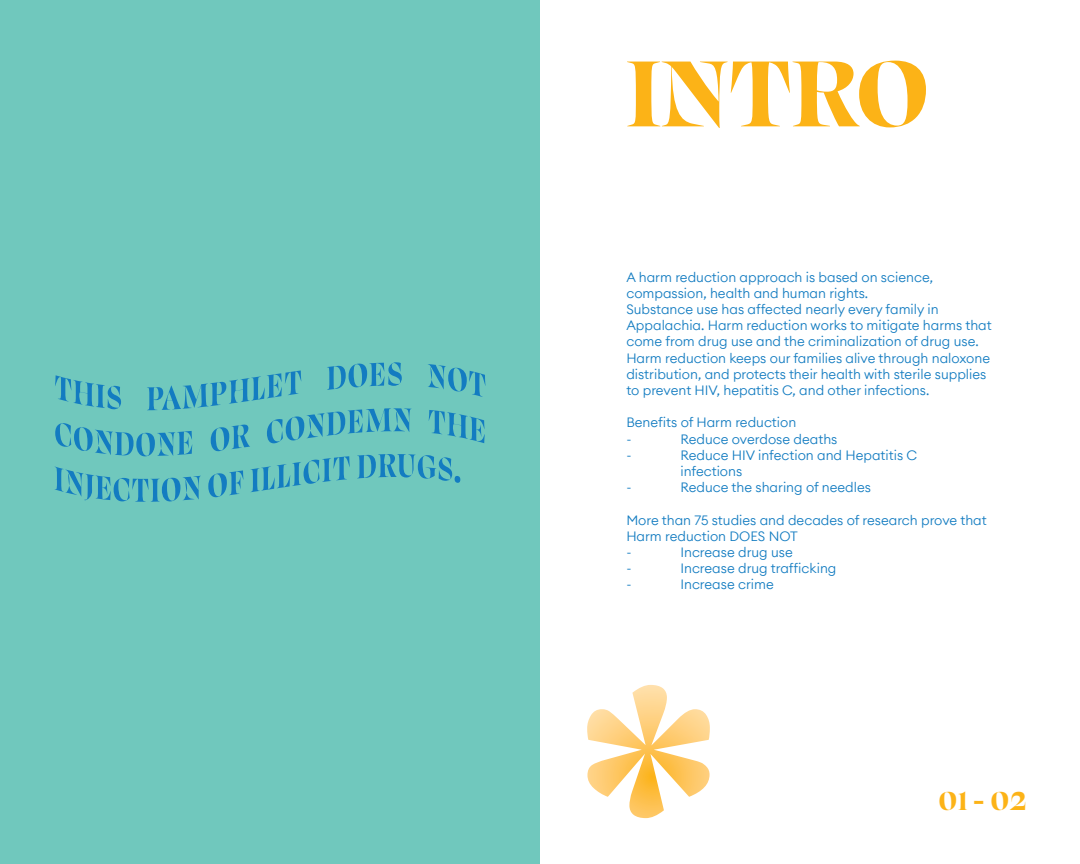
<style>
.page{position:relative;width:1080px;height:864px;background:#fff}
.page>*{position:absolute;margin:0;border:0;box-sizing:border-box;transform-origin:0 0}
.t1{font:300px "Abril Fatface";color:#fff}
.t2{font:700 108px "Swear Banner";color:#fcb317}
.t3{font:700 30px "Swear Banner";color:#fcb317}
.t4{font:300 13.5px/16.2px "Euclid Circular A";color:#137cc1}
</style>
<div class="page">
<div style="left:0;top:0;width:540px;height:864px;background:#70c8bd"></div>
<svg style="left:55px;top:362px;width:430px;height:140px"></svg>
<h2 class="t2" style="left:626px;top:22px;width:304px">INTRO</h2>
<p class="t4" style="left:626px;top:269px;width:367px">A harm reduction approach is based on science, compassion, health and human rights.<br>Substance use has affected nearly every family in Appalachia. Harm reduction works to mitigate harms that come from drug use and the criminalization of drug use.<br>Harm reduction keeps our families alive through naloxone distribution, and protects their health with sterile supplies to prevent HIV, hepatitis C, and other infections.</p>
<p class="t4" style="left:626px;top:414px;width:171px">Benefits of Harm reduction -</p>
<p class="t4" style="left:680px;top:431px;width:159px">Reduce overdose deaths</p>
<p class="t4" style="left:626px;top:447px;width:7px">-</p>
<p class="t4" style="left:680px;top:447px;width:238px">Reduce HIV infection and Hepatitis C infections</p>
<p class="t4" style="left:626px;top:479px;width:7px">-</p>
<p class="t4" style="left:680px;top:479px;width:192px">Reduce the sharing of needles</p>
<p class="t4" style="left:626px;top:512px;width:362px">More than 75 studies and decades of research prove that<br>Harm reduction DOES NOT<br>-</p>
<p class="t4" style="left:680px;top:544px;width:114px">Increase drug use</p>
<p class="t4" style="left:626px;top:560px;width:7px">-</p>
<p class="t4" style="left:680px;top:560px;width:158px">Increase drug trafficking</p>
<p class="t4" style="left:626px;top:576px;width:7px">-</p>
<p class="t4" style="left:680px;top:576px;width:95px">Increase crime</p>
<h1 class="t1" style="left:569px;top:605px;width:160px">*</h1>
<h3 class="t3" style="left:939px;top:782px;width:89px">01 - 02</h3>
</div>
